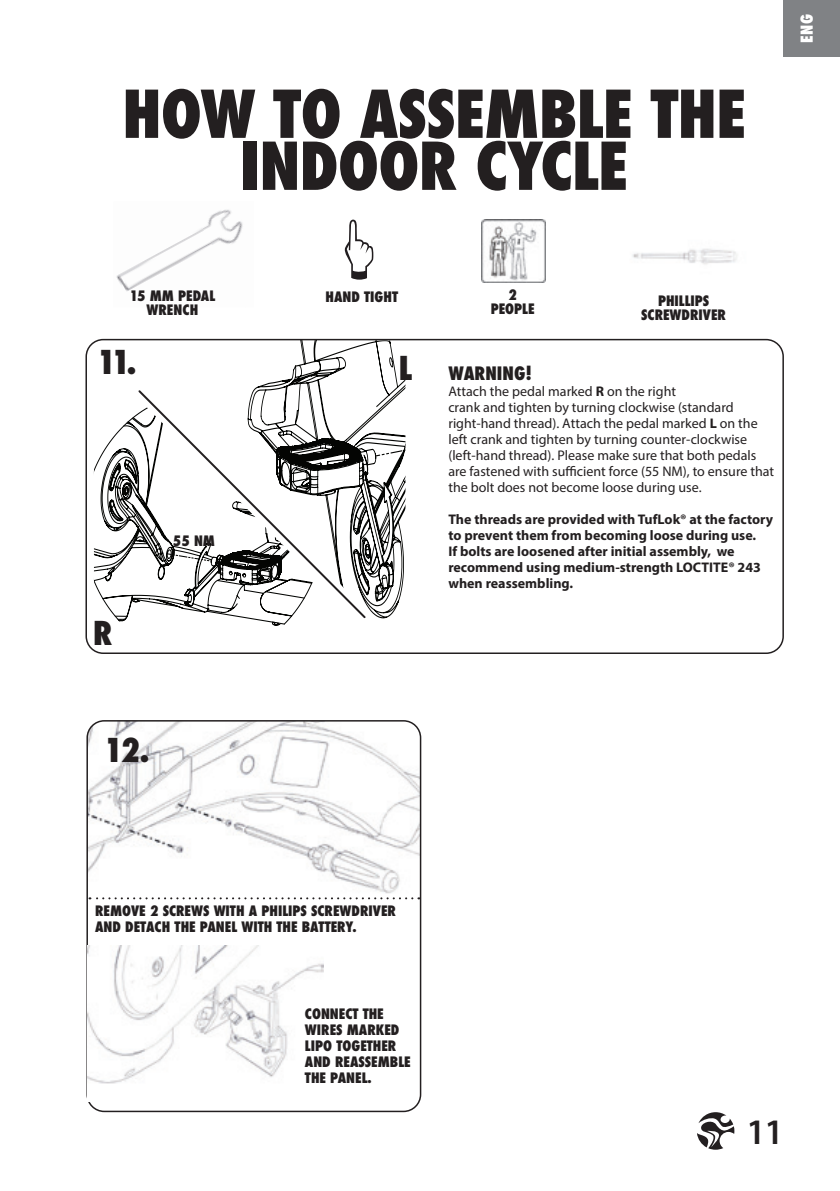
<style>
.page{position:relative;width:840px;height:1191px;background:#fff}
.page>*{position:absolute;margin:0;border:0;box-sizing:border-box;transform-origin:0 0}
.t1{font:800 condensed 64px/52px "Futura";letter-spacing:-.01em;color:#231f20;text-align:center}
.t2{font:600 36px "Myriad Pro";color:#231f20}
.t3{font:800 condensed 32px "Futura";color:#231f20}
.t4{font:800 condensed 18px "Futura";color:#231f20}
.t5{font:800 condensed 16px "Futura";color:#fff}
.t6{font:14px/16px "Myriad Pro";color:#231f20}
.t7{font:700 14px/16px "Myriad Pro";color:#231f20}
.t8{font:800 condensed 14px/16px "Futura";color:#231f20;text-align:center}
.s1{font-weight:700}
</style>
<div class="page">
<svg style="left:697px;top:1112px;width:37px;height:37px"></svg>
<div style="left:782px;top:0;width:57px;height:57px;background:#808285"></div>
<img style="left:481px;top:219px;width:63px;height:64px">
<svg style="left:344px;top:220px;width:29px;height:60px"></svg>
<div style="left:85px;top:339px;width:698px;height:315px;border:2px solid #231f20;border-radius:17px"></div>
<svg style="left:94px;top:415px;width:42px;height:207px"></svg>
<svg style="left:239px;top:339px;width:166px;height:287px"></svg>
<svg style="left:375px;top:447px;width:30px;height:9px"></svg>
<svg style="left:136px;top:388px;width:231px;height:232px"></svg>
<img style="left:210px;top:209px;width:33px;height:35px">
<img style="left:116px;top:217px;width:106px;height:74px">
<img style="left:142px;top:264px;width:80px;height:27px">
<img style="left:89px;top:721px;width:331px;height:179px">
<div style="left:86px;top:720px;width:335px;height:392px;border:2px solid #231f20;border-radius:17px"></div>
<svg style="left:89px;top:897px;width:323px;height:2px"></svg>
<img style="left:88px;top:945px;width:236px;height:157px">
<img style="left:632px;top:248px;width:105px;height:16px">
<h1 class="t1" style="left:122px;top:88px;width:624px">HOW TO ASSEMBLE THE<br>INDOOR CYCLE</h1>
<p class="t5" style="left:795px;top:43px;width:30px;rotate:-90deg">ENG</p>
<p class="t8" style="left:129px;top:289px;width:87px;line-height:14px">15 MM PEDAL<br>WRENCH</p>
<h3 class="t3" style="left:96px;top:340px;width:41px">11.</h3>
<h3 class="t3" style="left:93px;top:611px;width:21px">R</h3>
<p class="t8" style="left:173px;top:533px;width:44px">55 NM</p>
<h3 class="t3" style="left:103px;top:728px;width:48px">12.</h3>
<p class="t8" style="left:325px;top:289px;width:74px">HAND TIGHT</p>
<h3 class="t3" style="left:398px;top:346px;width:15px">L</h3>
<p class="t8" style="left:490px;top:288px;width:45px;line-height:14px">2<br>PEOPLE</p>
<p class="t8" style="left:641px;top:293px;width:86px;line-height:14px">PHILLIPS<br>SCREWDRIVER</p>
<p class="t4" style="left:448px;top:361px;width:85px">WARNING!</p>
<p class="t6" style="left:448px;top:383px;width:327px">Attach the pedal marked <span class="s1">R</span> on the right<br>crank and tighten by turning clockwise (standard right-hand thread). Attach the pedal marked <span class="s1">L</span> on the left crank and tighten by turning counter-clockwise (left-hand thread). Please make sure that both pedals are fastened with sufficient force (55 NM), to ensure that the bolt does not become loose during use.</p>
<p class="t7" style="left:448px;top:511px;width:326px">The threads are provided with TufLok® at the factory to prevent them from becoming loose during use.<br>If bolts are loosened after initial assembly, we recommend using medium-strength LOCTITE® 243 when reassembling.</p>
<p class="t8" style="left:95px;top:902px;width:302px;text-align:left">REMOVE 2 SCREWS WITH A PHILIPS SCREWDRIVER<br>AND DETACH THE PANEL WITH THE BATTERY.</p>
<p class="t8" style="left:305px;top:1005px;width:107px;text-align:left">CONNECT THE<br>WIRES MARKED<br>LIPO TOGETHER<br>AND REASSEMBLE<br>THE PANEL.</p>
<h2 class="t2" style="left:746px;top:1109px;width:39px">11</h2>
</div>
